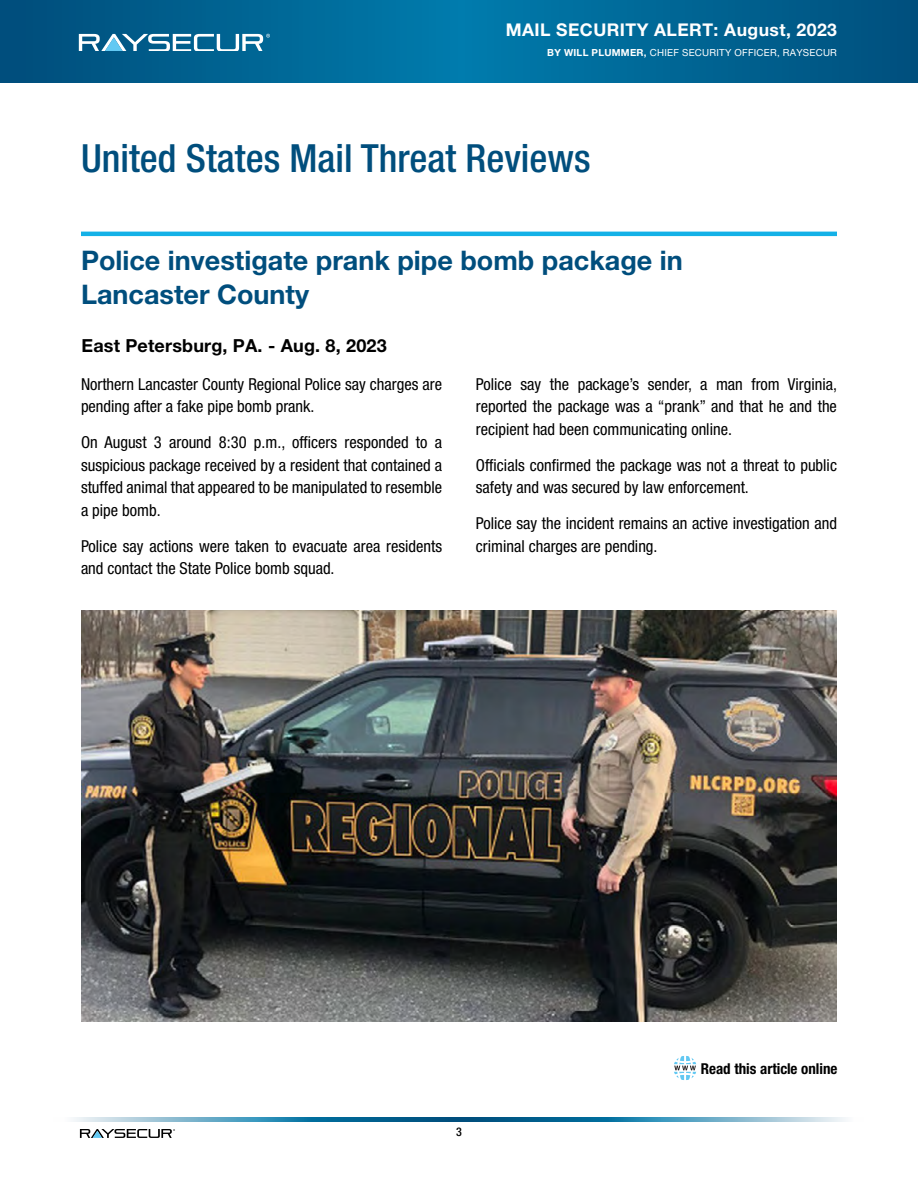
<style>
.page{position:relative;width:918px;height:1188px;background:#fff}
.page>*{position:absolute;margin:0;border:0;box-sizing:border-box;transform-origin:0 0}
.t1{font:500 condensed 38.85px "Helvetica Neue LT Pro";color:#004e7d}
.t2{font:700 27px/34.5px "Helvetica Neue LT Pro";color:#004e7d}
.t3{font:700 18px "Helvetica Neue LT Pro";letter-spacing:.01em;color:#000}
.t4{font:700 17.55px "Helvetica Neue LT Pro";letter-spacing:.025em;color:#fff}
.t5{font:condensed 16.5px/22.5px "Helvetica Neue LT Pro";color:#000}
.t6{font:700 condensed 15px "Helvetica Neue LT Pro";color:#000}
.t7{font:500 condensed 12px "Helvetica Neue LT Pro";color:#000}
.t8{font:9.75px "Helvetica Neue LT Pro";letter-spacing:.025em;color:#fff}
.s1{font-weight:700}
</style>
<div class="page">
<svg style="left:459px;top:1118px;width:387px;height:3px"></svg>
<svg style="left:73px;top:1118px;width:386px;height:3px"></svg>
<svg style="left:80px;top:1129px;width:95px;height:9px"></svg>
<svg style="left:0;top:0;width:918px;height:82px;background:#006493"></svg>
<svg style="left:79px;top:34px;width:191px;height:17px"></svg>
<img style="left:81px;top:611px;width:756px;height:411px">
<svg style="left:674px;top:1056px;width:22px;height:24px"></svg>
<hr style="left:81px;top:232px;width:756px;height:4px;background:#14b1e7">
<p class="t4" style="left:506px;top:19px;width:333px">MAIL SECURITY ALERT: August, 2023</p>
<p class="t8" style="left:547px;top:46px;width:291px"><span class="s1">BY WILL PLUMMER,</span> CHIEF SECURITY OFFICER, RAYSECUR</p>
<h1 class="t1" style="left:81px;top:135px;width:511px">United States Mail Threat Reviews</h1>
<h2 class="t2" style="left:81px;top:242px;width:603px">Police investigate prank pipe bomb package in<br>Lancaster County</h2>
<p class="t3" style="left:82px;top:334px;width:307px">East Petersburg, PA. - Aug. 8, 2023</p>
<p class="t5" style="left:81px;top:373px;width:363px">Northern Lancaster County Regional Police say charges are pending after a fake pipe bomb prank.</p>
<p class="t5" style="left:81px;top:431px;width:363px;text-align:justify">On August 3 around 8:30 p.m., officers responded to a suspicious package received by a resident that contained a stuffed animal that appeared to be manipulated to resemble a pipe bomb.</p>
<p class="t5" style="left:81px;top:535px;width:363px">Police say actions were taken to evacuate area residents and contact the State Police bomb squad.</p>
<p class="t5" style="left:476px;top:373px;width:363px;text-align:justify">Police say the package’s sender, a man from Virginia, reported the package was a “prank” and that he and the recipient had been communicating online.</p>
<p class="t5" style="left:476px;top:454px;width:363px">Officials confirmed the package was not a threat to public safety and was secured by law enforcement.</p>
<p class="t5" style="left:476px;top:512px;width:363px">Police say the incident remains an active investigation and criminal charges are pending.</p>
<p class="t7" style="left:456px;top:1124px;width:7px">3</p>
<p class="t6" style="left:701px;top:1060px;width:138px">Read this article online</p>
</div>
